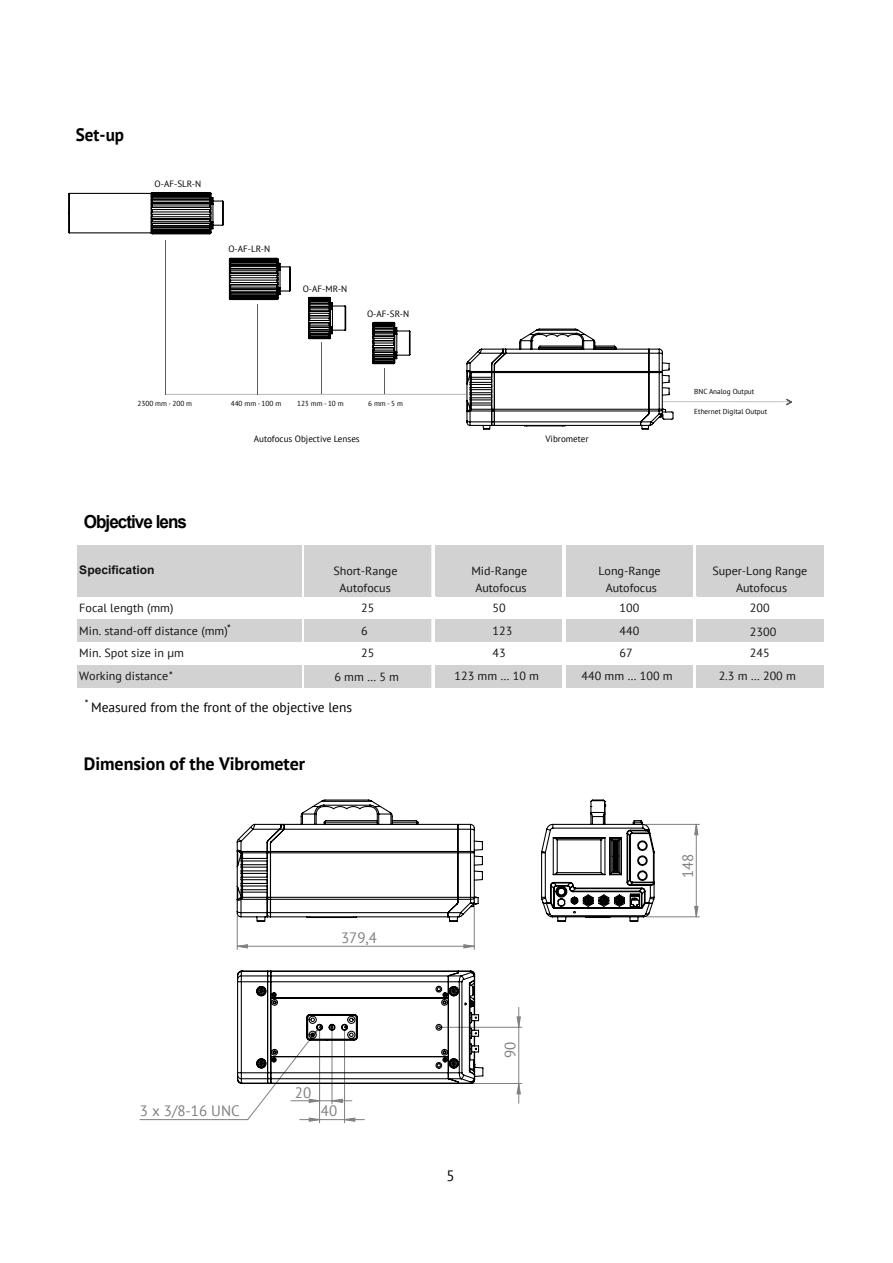
<style>
.page{position:relative;width:893px;height:1263px;background:#fff}
.page>*{position:absolute;margin:0;border:0;box-sizing:border-box;transform-origin:0 0}
.t1{font:700 18px "PT Sans";letter-spacing:-.005em;color:#000}
.t2{font:700 18px "Arial";letter-spacing:-.055em;color:#000;scale:.95 1}
.t3{font:700 18px "PT Sans";letter-spacing:-.005em;color:#000;scale:.95 1}
.t4{font:15px "PT Sans";color:#808080}
.t5{font:15px "PT Sans";color:#000}
.t6{font:13.5px "PT Sans";color:#000}
.t7{font:11.85px "PT Sans";color:#141414}
.t8{font:700 11.85px "Arial";color:#141414}
.t9{font:10.5px "PT Sans";color:#000}
.t10{font:9.15px "PT Sans";color:#000}
.t11{font:7.2px "PT Sans";color:#000}
</style>
<div class="page">
<svg style="left:466px;top:328px;width:208px;height:102px"></svg>
<hr style="left:166px;top:394px;width:300px;height:1px;background:#5c5c5c">
<hr style="left:257px;top:304px;width:1px;height:90px;background:#5c5c5c">
<svg style="left:228px;top:257px;width:63px;height:44px"></svg>
<hr style="left:166px;top:240px;width:1px;height:154px;background:#5c5c5c">
<svg style="left:68px;top:192px;width:156px;height:43px"></svg>
<hr style="left:321px;top:342px;width:1px;height:51px;background:#5c5c5c">
<svg style="left:308px;top:296px;width:39px;height:44px"></svg>
<svg style="left:372px;top:321px;width:39px;height:72px"></svg>
<hr style="left:662px;top:402px;width:129px;height:1px;background:#5c5c5c">
<svg style="left:786px;top:399px;width:6px;height:6px"></svg>
<div style="left:77px;top:545px;width:224px;height:52px;background:#d2d2d2"></div>
<div style="left:304px;top:545px;width:128px;height:52px;background:#d2d2d2"></div>
<hr style="left:431px;top:545px;width:2px;height:52px;background:#f7ebeb">
<div style="left:435px;top:545px;width:128px;height:52px;background:#d2d2d2"></div>
<div style="left:566px;top:545px;width:127px;height:52px;background:#d2d2d2"></div>
<div style="left:696px;top:545px;width:128px;height:52px;background:#d2d2d2"></div>
<hr style="left:433px;top:596px;width:3px;height:23px;background:#fff">
<div style="left:77px;top:619px;width:224px;height:23px;background:#d2d2d2"></div>
<div style="left:304px;top:619px;width:128px;height:23px;background:#d2d2d2"></div>
<hr style="left:431px;top:619px;width:2px;height:23px;background:#f7ebeb">
<div style="left:435px;top:619px;width:128px;height:23px;background:#d2d2d2"></div>
<div style="left:566px;top:619px;width:127px;height:23px;background:#d2d2d2"></div>
<div style="left:696px;top:619px;width:128px;height:23px;background:#d2d2d2"></div>
<div style="left:77px;top:664px;width:224px;height:23px;background:#d2d2d2"></div>
<div style="left:304px;top:664px;width:128px;height:23px;background:#d2d2d2"></div>
<hr style="left:431px;top:664px;width:2px;height:23px;background:#f7ebeb">
<div style="left:435px;top:664px;width:128px;height:23px;background:#d2d2d2"></div>
<div style="left:566px;top:664px;width:127px;height:23px;background:#d2d2d2"></div>
<div style="left:696px;top:664px;width:128px;height:23px;background:#d2d2d2"></div>
<hr style="left:319px;top:1030px;width:1px;height:93px;background:#808080">
<hr style="left:344px;top:1030px;width:1px;height:93px;background:#808080">
<hr style="left:646px;top:916px;width:53px;height:1px;background:#808080">
<hr style="left:646px;top:824px;width:53px;height:1px;background:#808080">
<hr style="left:442px;top:1027px;width:80px;height:1px;background:#808080">
<hr style="left:461px;top:1083px;width:61px;height:1px;background:#808080">
<hr style="left:237px;top:916px;width:1px;height:33px;background:#808080">
<hr style="left:474px;top:900px;width:1px;height:49px;background:#808080">
<svg style="left:694px;top:823px;width:5px;height:95px"></svg>
<svg style="left:516px;top:1007px;width:5px;height:96px"></svg>
<svg style="left:236px;top:944px;width:239px;height:5px"></svg>
<svg style="left:541px;top:799px;width:115px;height:123px"></svg>
<svg style="left:236px;top:799px;width:247px;height:123px"></svg>
<svg style="left:139px;top:970px;width:345px;height:152px"></svg>
<h1 class="t3" style="left:76px;top:123px;width:52px">Set-up</h1>
<p class="t10" style="left:155px;top:178px;width:48px">O-AF-SLR-N</p>
<p class="t10" style="left:228px;top:243px;width:43px">O-AF-LR-N</p>
<p class="t10" style="left:303px;top:283px;width:46px">O-AF-MR-N</p>
<p class="t10" style="left:367px;top:308px;width:44px">O-AF-SR-N</p>
<p class="t11" style="left:138px;top:399px;width:56px">2300 mm - 200 m</p>
<h1 class="t2" style="left:84px;top:509px;width:110px">Objective lens</h1>
<p class="t8" style="left:79px;top:562px;width:77px">Specification</p>
<p class="t11" style="left:231px;top:399px;width:52px">440 mm - 100 m</p>
<p class="t11" style="left:297px;top:398px;width:48px">123 mm - 10 m</p>
<p class="t11" style="left:368px;top:398px;width:36px">6 mm - 5 m</p>
<p class="t10" style="left:254px;top:433px;width:107px">Autofocus Objective Lenses</p>
<p class="t10" style="left:545px;top:433px;width:45px">Vibrometer</p>
<p class="t11" style="left:694px;top:387px;width:62px">BNC Analog Output</p>
<p class="t11" style="left:694px;top:407px;width:74px">Ethernet Digital Output</p>
<p class="t7" style="left:333px;top:563px;width:66px">Short-Range</p>
<p class="t7" style="left:471px;top:563px;width:57px">Mid-Range</p>
<p class="t7" style="left:598px;top:563px;width:64px">Long-Range</p>
<p class="t7" style="left:712px;top:563px;width:96px">Super-Long Range</p>
<p class="t7" style="left:340px;top:581px;width:53px">Autofocus</p>
<p class="t7" style="left:475px;top:581px;width:53px">Autofocus</p>
<p class="t7" style="left:606px;top:581px;width:53px">Autofocus</p>
<p class="t7" style="left:736px;top:581px;width:53px">Autofocus</p>
<p class="t7" style="left:79px;top:600px;width:96px">Focal length (mm)</p>
<p class="t7" style="left:361px;top:600px;width:15px">25</p>
<p class="t7" style="left:492px;top:600px;width:15px">50</p>
<p class="t7" style="left:619px;top:600px;width:21px">100</p>
<p class="t7" style="left:750px;top:600px;width:21px">200</p>
<p class="t7" style="left:79px;top:623px;width:150px">Min. stand-off distance (mm)</p>
<p class="t7" style="left:361px;top:623px;width:8px">6</p>
<p class="t7" style="left:492px;top:623px;width:21px">123</p>
<p class="t7" style="left:619px;top:623px;width:21px">440</p>
<p class="t7" style="left:750px;top:625px;width:28px">2300</p>
<p class="t7" style="left:79px;top:646px;width:106px">Min. Spot size in µm</p>
<p class="t7" style="left:361px;top:646px;width:15px">25</p>
<p class="t7" style="left:492px;top:646px;width:15px">43</p>
<p class="t7" style="left:619px;top:646px;width:15px">67</p>
<p class="t7" style="left:750px;top:646px;width:21px">245</p>
<p class="t7" style="left:334px;top:669px;width:66px">6mm…5m</p>
<p class="t7" style="left:455px;top:668px;width:86px">123 mm … 10 m</p>
<p class="t7" style="left:582px;top:668px;width:93px">440 mm … 100 m</p>
<p class="t7" style="left:719px;top:668px;width:79px">2.3 m … 200 m</p>
<p class="t9" style="left:227px;top:621px;width:5px">*</p>
<p class="t9" style="left:169px;top:668px;width:5px">*</p>
<p class="t7" style="left:79px;top:668px;width:91px">Working distance</p>
<p class="t6" style="left:85px;top:698px;width:269px"><sup>*</sup> Measured from the front of the objective lens</p>
<h1 class="t1" style="left:84px;top:752px;width:223px">Dimension of the Vibrometer</h1>
<p class="t4" style="left:341px;top:928px;width:38px">379,4</p>
<p class="t4" style="left:295px;top:1083px;width:18px">20</p>
<p class="t4" style="left:140px;top:1101px;width:101px">3 x 3/8-16 UNC</p>
<p class="t4" style="left:321px;top:1101px;width:18px">40</p>
<p class="t5" style="left:446px;top:1165px;width:10px">5</p>
<p class="t4" style="left:501px;top:1058px;width:18px;rotate:-90deg">90</p>
<p class="t4" style="left:678px;top:878px;width:26px;rotate:-90deg">148</p>
</div>
